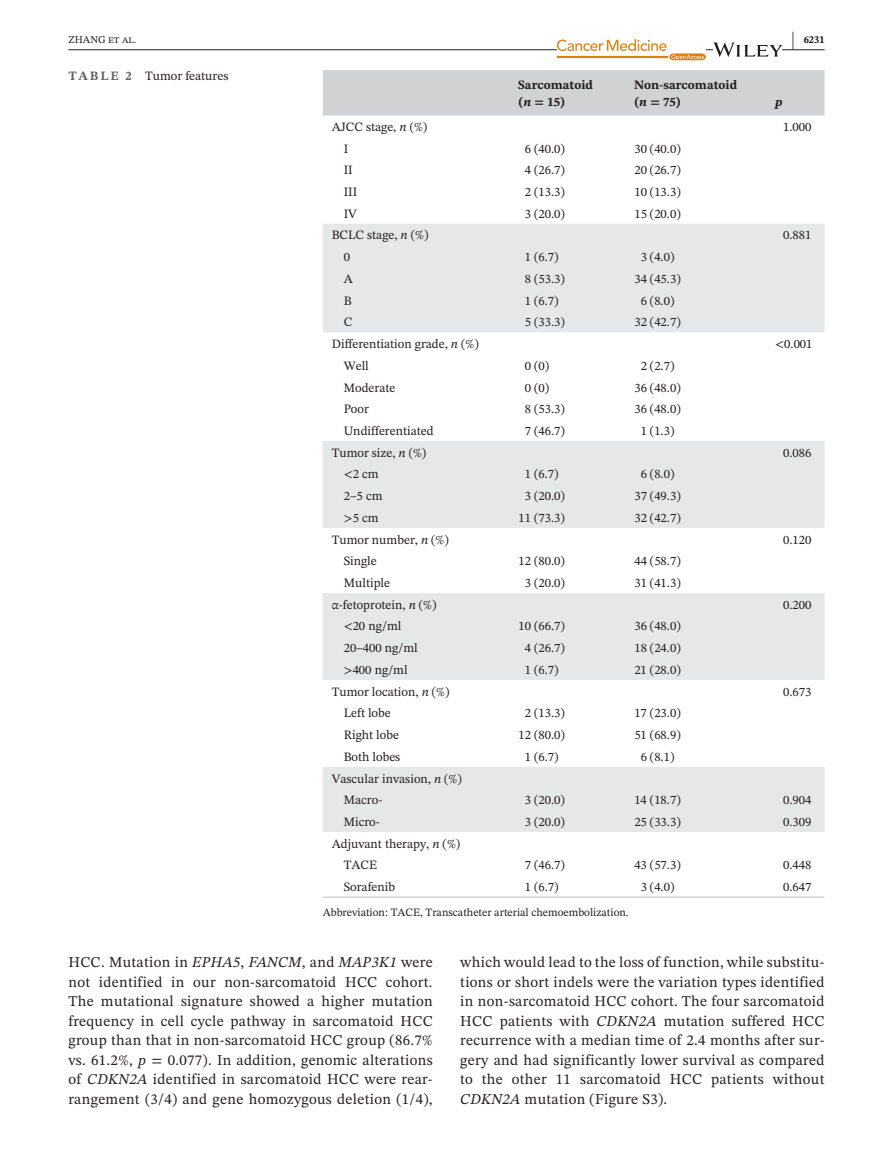
<style>
.page{position:relative;width:893px;height:1174px;background:#fff}
.page>*{position:absolute;margin:0;border:0;box-sizing:border-box;transform-origin:0 0}
.t1{font:700 21px "STIX Two Text";color:#231f20;scale:.42 1}
.t2{font:15px/19.5px "STIX Two Text";letter-spacing:.02em;color:#231f20;text-align:justify}
.t3{font:12.75px/21.8px "STIX Two Text";color:#231f20}
.t4{font:700 12.75px/17.2px "STIX Two Text";color:#231f20}
.t5{font:italic 700 12.75px "STIX Two Text";color:#231f20}
.t6{font:11.25px "STIX Two Text";color:#231f20}
.t7{font:10.5px "STIX Two Text";color:#231f20}
.t8{font:700 10.5px "STIX Two Text";color:#231f20}
.s1{font-weight:700;color:#636366}
.s2{font-style:italic}
</style>
<div class="page">
<hr style="left:68px;top:49px;width:756px;height:1px;background:#231f20">
<svg style="left:557px;top:39px;width:149px;height:21px"></svg>
<svg style="left:713px;top:43px;width:69px;height:14px"></svg>
<div style="left:323px;top:70px;width:501px;height:45px;background:#d1d2d4"></div>
<svg style="left:323px;top:224px;width:501px;height:608px;fill:#e6e7e9"></svg>
<hr style="left:323px;top:896px;width:186px;height:2px;background:#d1d2d4">
<hr style="left:509px;top:896px;width:116px;height:2px;background:#d1d2d4">
<hr style="left:625px;top:896px;width:141px;height:2px;background:#d1d2d4">
<hr style="left:766px;top:896px;width:58px;height:2px;background:#d1d2d4">
<h1 class="t1" style="left:792px;top:24px;width:8px">|</h1>
<p class="t7" style="left:68px;top:32px;width:69px">ZHANG et al.</p>
<p class="t8" style="left:804px;top:32px;width:22px">6231</p>
<p class="t3" style="left:68px;top:65px;width:161px"><span class="s1">TABLE 2</span> Tumor features</p>
<p class="t4" style="left:518px;top:76px;width:76px">Sarcomatoid (<span class="s2">n</span> = 15)</p>
<p class="t4" style="left:634px;top:76px;width:105px">Non-sarcomatoid (<span class="s2">n</span> = 75)</p>
<p class="t5" style="left:775px;top:93px;width:9px">p</p>
<p class="t3" style="left:332px;top:116px;width:97px">AJCC stage, <span class="s2">n</span> (%)</p>
<p class="t3" style="left:783px;top:116px;width:30px">1.000</p>
<p class="t3" style="left:344px;top:137px;width:6px">I</p>
<p class="t3" style="left:525px;top:137px;width:42px">6 (40.0)</p>
<p class="t3" style="left:634px;top:137px;width:48px">30 (40.0)</p>
<p class="t3" style="left:344px;top:159px;width:11px">II</p>
<p class="t3" style="left:525px;top:159px;width:42px">4 (26.7)</p>
<p class="t3" style="left:634px;top:159px;width:48px">20 (26.7)</p>
<p class="t3" style="left:344px;top:181px;width:15px">III</p>
<p class="t3" style="left:525px;top:181px;width:42px">2 (13.3)</p>
<p class="t3" style="left:634px;top:181px;width:48px">10 (13.3)</p>
<p class="t3" style="left:344px;top:202px;width:15px">IV</p>
<p class="t3" style="left:525px;top:202px;width:42px">3 (20.0)</p>
<p class="t3" style="left:634px;top:202px;width:48px">15 (20.0)</p>
<p class="t3" style="left:332px;top:224px;width:98px">BCLC stage, <span class="s2">n</span> (%)</p>
<p class="t3" style="left:783px;top:224px;width:30px">0.881</p>
<p class="t3" style="left:344px;top:246px;width:8px">0</p>
<p class="t3" style="left:525px;top:246px;width:35px">1 (6.7)</p>
<p class="t3" style="left:641px;top:246px;width:35px">3 (4.0)</p>
<p class="t3" style="left:344px;top:268px;width:11px">A</p>
<p class="t3" style="left:525px;top:268px;width:42px">8 (53.3)</p>
<p class="t3" style="left:634px;top:268px;width:48px">34 (45.3)</p>
<p class="t3" style="left:344px;top:289px;width:9px">B</p>
<p class="t3" style="left:525px;top:289px;width:35px">1 (6.7)</p>
<p class="t3" style="left:641px;top:289px;width:35px">6 (8.0)</p>
<p class="t3" style="left:344px;top:311px;width:10px">C</p>
<p class="t3" style="left:525px;top:311px;width:42px">5 (33.3)</p>
<p class="t3" style="left:634px;top:311px;width:48px">32 (42.7)</p>
<p class="t3" style="left:332px;top:333px;width:148px">Differentiation grade, <span class="s2">n</span> (%)</p>
<p class="t3" style="left:775px;top:333px;width:39px">&lt;0.001</p>
<p class="t3" style="left:344px;top:354px;width:27px">Well</p>
<p class="t3" style="left:525px;top:354px;width:26px">0 (0)</p>
<p class="t3" style="left:641px;top:354px;width:35px">2 (2.7)</p>
<p class="t3" style="left:344px;top:376px;width:53px">Moderate</p>
<p class="t3" style="left:525px;top:376px;width:26px">0 (0)</p>
<p class="t3" style="left:634px;top:376px;width:48px">36 (48.0)</p>
<p class="t3" style="left:344px;top:398px;width:27px">Poor</p>
<p class="t3" style="left:525px;top:398px;width:42px">8 (53.3)</p>
<p class="t3" style="left:634px;top:398px;width:48px">36 (48.0)</p>
<p class="t3" style="left:344px;top:420px;width:91px">Undifferentiated</p>
<p class="t3" style="left:525px;top:420px;width:42px">7 (46.7)</p>
<p class="t3" style="left:641px;top:420px;width:35px">1 (1.3)</p>
<p class="t3" style="left:332px;top:441px;width:96px">Tumor size, <span class="s2">n</span> (%)</p>
<p class="t3" style="left:783px;top:441px;width:30px">0.086</p>
<p class="t3" style="left:344px;top:463px;width:37px">&lt;2 cm</p>
<p class="t3" style="left:525px;top:463px;width:35px">1 (6.7)</p>
<p class="t3" style="left:641px;top:463px;width:35px">6 (8.0)</p>
<p class="t3" style="left:344px;top:485px;width:40px">2–5 cm</p>
<p class="t3" style="left:525px;top:485px;width:42px">3 (20.0)</p>
<p class="t3" style="left:634px;top:485px;width:48px">37 (49.3)</p>
<p class="t3" style="left:344px;top:506px;width:37px">&gt;5 cm</p>
<p class="t3" style="left:518px;top:506px;width:48px">11 (73.3)</p>
<p class="t3" style="left:634px;top:506px;width:48px">32 (42.7)</p>
<p class="t3" style="left:332px;top:528px;width:119px">Tumor number, <span class="s2">n</span> (%)</p>
<p class="t3" style="left:783px;top:528px;width:30px">0.120</p>
<p class="t3" style="left:344px;top:550px;width:35px">Single</p>
<p class="t3" style="left:518px;top:550px;width:48px">12 (80.0)</p>
<p class="t3" style="left:634px;top:550px;width:48px">44 (58.7)</p>
<p class="t3" style="left:344px;top:572px;width:48px">Multiple</p>
<p class="t3" style="left:525px;top:572px;width:42px">3 (20.0)</p>
<p class="t3" style="left:634px;top:572px;width:48px">31 (41.3)</p>
<p class="t3" style="left:332px;top:593px;width:106px">α-fetoprotein, <span class="s2">n</span> (%)</p>
<p class="t3" style="left:783px;top:593px;width:30px">0.200</p>
<p class="t3" style="left:344px;top:615px;width:59px">&lt;20 ng/ml</p>
<p class="t3" style="left:518px;top:615px;width:48px">10 (66.7)</p>
<p class="t3" style="left:634px;top:615px;width:48px">36 (48.0)</p>
<p class="t3" style="left:344px;top:637px;width:76px">20–400 ng/ml</p>
<p class="t3" style="left:525px;top:637px;width:42px">4 (26.7)</p>
<p class="t3" style="left:634px;top:637px;width:48px">18 (24.0)</p>
<p class="t3" style="left:344px;top:658px;width:66px">&gt;400 ng/ml</p>
<p class="t3" style="left:525px;top:658px;width:35px">1 (6.7)</p>
<p class="t3" style="left:634px;top:658px;width:48px">21 (28.0)</p>
<p class="t3" style="left:332px;top:680px;width:119px">Tumor location, <span class="s2">n</span> (%)</p>
<p class="t3" style="left:783px;top:680px;width:30px">0.673</p>
<p class="t3" style="left:344px;top:702px;width:49px">Left lobe</p>
<p class="t3" style="left:525px;top:702px;width:42px">2 (13.3)</p>
<p class="t3" style="left:634px;top:702px;width:48px">17 (23.0)</p>
<p class="t3" style="left:344px;top:724px;width:57px">Right lobe</p>
<p class="t3" style="left:518px;top:724px;width:48px">12 (80.0)</p>
<p class="t3" style="left:634px;top:724px;width:48px">51 (68.9)</p>
<p class="t3" style="left:344px;top:745px;width:58px">Both lobes</p>
<p class="t3" style="left:525px;top:745px;width:35px">1 (6.7)</p>
<p class="t3" style="left:641px;top:745px;width:35px">6 (8.1)</p>
<p class="t3" style="left:344px;top:767px;width:120px;text-indent:-12px">Vascular invasion, <span class="s2">n</span> (%)<br>Macro-</p>
<p class="t3" style="left:525px;top:789px;width:42px">3 (20.0)</p>
<p class="t3" style="left:634px;top:789px;width:48px">14 (18.7)</p>
<p class="t3" style="left:783px;top:789px;width:30px">0.904</p>
<p class="t3" style="left:344px;top:810px;width:38px">Micro-</p>
<p class="t3" style="left:525px;top:810px;width:42px">3 (20.0)</p>
<p class="t3" style="left:634px;top:810px;width:48px">25 (33.3)</p>
<p class="t3" style="left:783px;top:810px;width:30px">0.309</p>
<p class="t3" style="left:344px;top:832px;width:118px;text-indent:-12px">Adjuvant therapy, <span class="s2">n</span> (%)<br>TACE</p>
<p class="t3" style="left:525px;top:854px;width:42px">7 (46.7)</p>
<p class="t3" style="left:634px;top:854px;width:48px">43 (57.3)</p>
<p class="t3" style="left:783px;top:854px;width:30px">0.448</p>
<p class="t3" style="left:344px;top:876px;width:53px">Sorafenib</p>
<p class="t3" style="left:525px;top:876px;width:35px">1 (6.7)</p>
<p class="t3" style="left:641px;top:876px;width:35px">3 (4.0)</p>
<p class="t3" style="left:783px;top:876px;width:30px">0.647</p>
<p class="t6" style="left:323px;top:904px;width:308px">Abbreviation: TACE, Transcatheter arterial chemoembolization.</p>
<p class="t2" style="left:68px;top:952px;width:366px">HCC. Mutation in <span class="s2">EPHA5</span>, <span class="s2">FANCM</span>, and <span class="s2">MAP3K1</span> were not identified in our non-sarcomatoid HCC cohort.<br>The mutational signature showed a higher mutation frequency in cell cycle pathway in sarcomatoid HCC group than that in non-sarcomatoid HCC group (86.7% vs. 61.2%, <span class="s2">p</span> = 0.077). In addition, genomic alterations of <span class="s2">CDKN2A</span> identified in sarcomatoid HCC were rear&shy;rangement (3/4) and gene homozygous deletion (1/4),</p>
<p class="t2" style="left:460px;top:952px;width:366px">which would lead to the loss of function, while substitu&shy;tions or short indels were the variation types identified in non-sarcomatoid HCC cohort. The four sarcomatoid HCC patients with <span class="s2">CDKN2A</span> mutation suffered HCC recurrence with a median time of 2.4 months after sur&shy;gery and had significantly lower survival as compared to the other 11 sarcomatoid HCC patients without <span class="s2">CDKN2A</span> mutation (Figure S3).</p>
</div>
